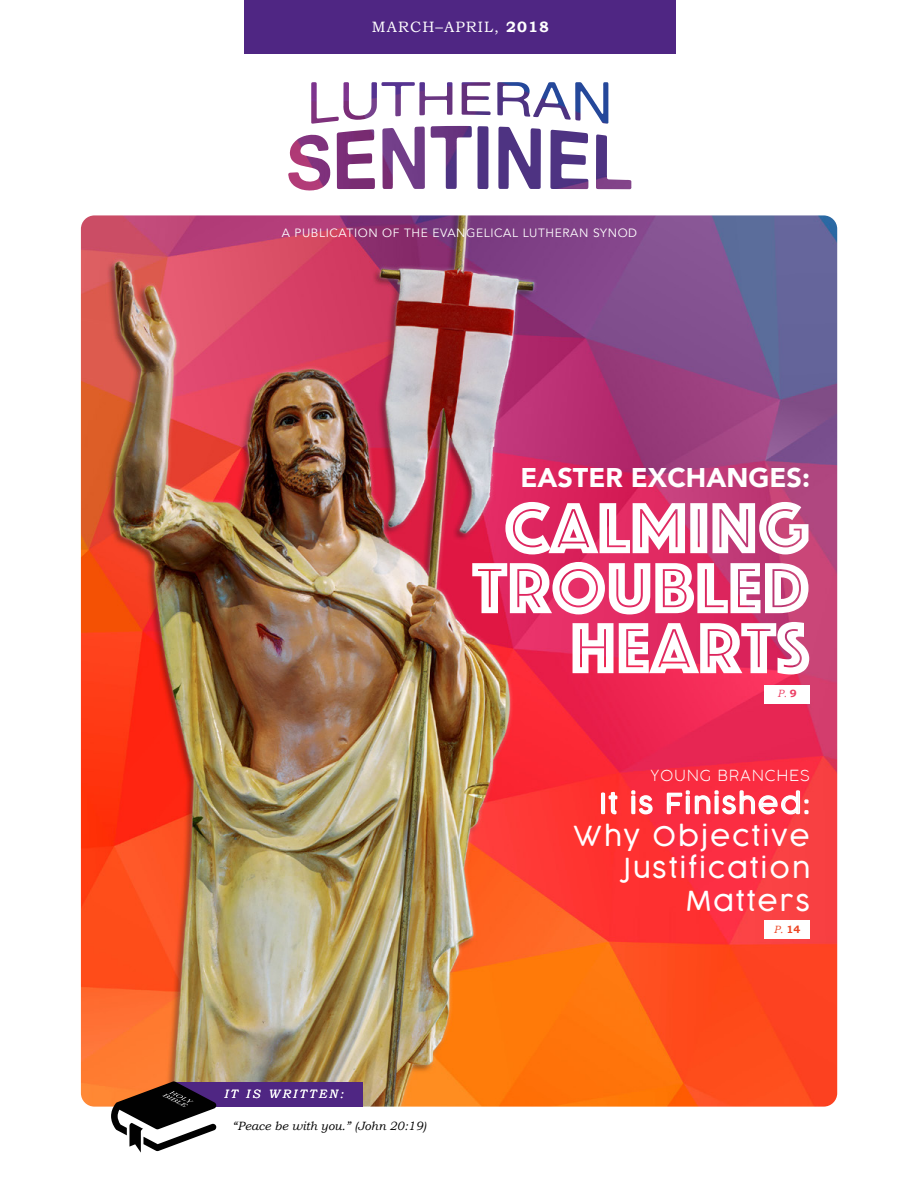
<style>
.page{position:relative;width:918px;height:1188px;background:#fff}
.page>*{position:absolute;margin:0;border:0;box-sizing:border-box;transform-origin:0 0}
.t1{font:75px/60px "Phosphate Inline";color:#fff;text-align:right}
.t2{font:300 27px/32.4px "Cocogoose";letter-spacing:.075em;color:#fff;text-align:right}
.t3{font:900 27px "Avenir";color:#fff}
.t4{font:15px "Bookman Old Style";letter-spacing:.075em;color:#fff}
.t5{font:200 15px "COCOGOOSE";letter-spacing:.075em;color:#fff}
.t6{font:12px "Avenir";letter-spacing:.05em;color:#fff}
.t7{font:italic 12px "Bookman Old Style";color:#000}
.t8{font:italic 12px "Bookman Old Style";letter-spacing:.2em;color:#fff}
.t9{font:italic 10.5px "Bookman Old Style";color:#ec4625}
.t10{font:italic 10.5px "Bookman Old Style";color:#ec4065}
.s1{font-weight:700}
.s2{font-weight:700;font-style:normal}
</style>
<div class="page">
<img style="left:80px;top:82px;width:758px;height:1046px">
<svg style="left:503px;top:86px;width:21px;height:12px"></svg>
<div style="left:175px;top:1082px;width:188px;height:25px;background:#4f2683"></div>
<div style="left:765px;top:920px;width:45px;height:19px;background:#fff"></div>
<div style="left:765px;top:685px;width:45px;height:18px;background:#fff"></div>
<svg style="left:111px;top:1081px;width:105px;height:72px"></svg>
<div style="left:244px;top:0;width:432px;height:54px;background:#4f2683"></div>
<svg style="left:600px;top:791px;width:19px;height:25px"></svg>
<svg style="left:630px;top:790px;width:24px;height:25px"></svg>
<svg style="left:666px;top:789px;width:143px;height:27px;background:#fb6574"></svg>
<p class="t4" style="left:372px;top:18px;width:178px">MARCH–APRIL, <span class="s1">2018</span></p>
<p class="t6" style="left:282px;top:226px;width:357px">A PUBLICATION OF THE EVANGELICAL LUTHERAN SYNOD</p>
<p class="t3" style="left:520px;top:454px;width:291px">EASTER EXCHANGES:</p>
<h1 class="t1" style="left:472px;top:494px;width:339px">CALMING<br>TROUBLED<br>HEARTS</h1>
<p class="t10" style="left:777px;top:688px;width:21px">P. <span class="s2">9</span></p>
<p class="t5" style="left:650px;top:765px;width:161px">YOUNG BRANCHES</p>
<p class="t2" style="left:573px;top:787px;width:238px">It is Finished:<br>Why Objective<br>Justification<br>Matters</p>
<p class="t8" style="left:224px;top:1087px;width:121px">IT IS WRITTEN:</p>
<p class="t7" style="left:232px;top:1119px;width:195px">“Peace be with you.” (John 20:19)</p>
<p class="t9" style="left:774px;top:923px;width:28px">P. <span class="s2">14</span></p>
</div>
